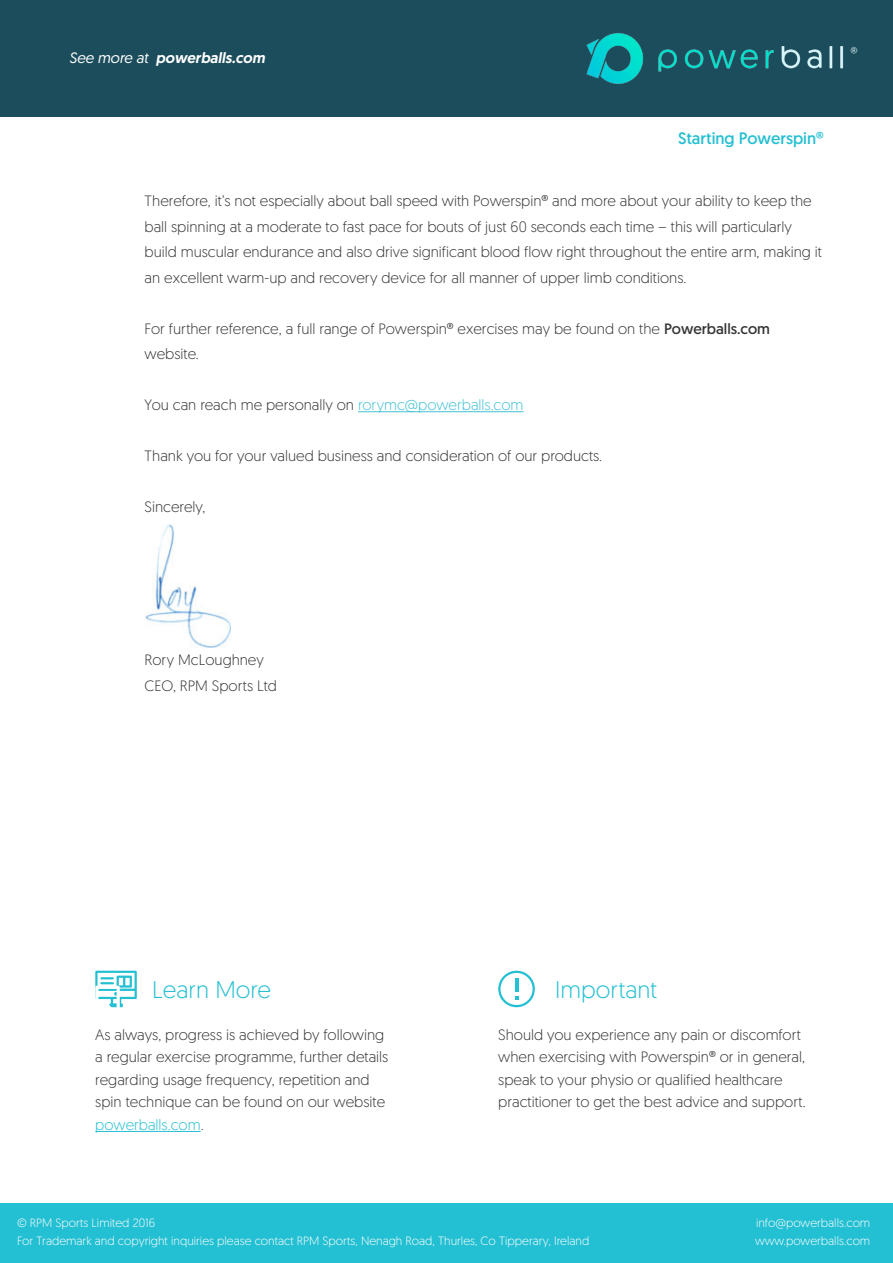
<style>
.page{position:relative;width:893px;height:1263px;background:#fff}
.page>*{position:absolute;margin:0;border:0;box-sizing:border-box;transform-origin:0 0}
.t1{font:300 24px "Geomanist";color:#23bfd2}
.t2{font:16.5px "Geomanist";color:#23bfd2}
.t3{font:300 15px/22.5px "Geomanist";color:#363536}
.t4{font:italic 500 15px "Geomanist";color:#fff}
.t5{font:300 12px/18px "Geomanist";color:#fff}
.s1{font-weight:400}
.s2{color:#40c2d4}
.s3{color:#23bfd2}
</style>
<div class="page">
<div style="left:0;top:0;width:893px;height:117px;background:#1c4d5c"></div>
<img style="left:586px;top:33px;width:272px;height:51px">
<div style="left:0;top:1203px;width:893px;height:60px;background:#23bfd2"></div>
<hr style="left:358px;top:411px;width:166px;height:1px;background:#40c2d4">
<hr style="left:95px;top:1131px;width:106px;height:1px;background:#23bfd2">
<svg style="left:498px;top:971px;width:37px;height:36px"></svg>
<svg style="left:95px;top:971px;width:42px;height:37px"></svg>
<img style="left:145px;top:525px;width:85px;height:123px">
<p class="t4" style="left:69px;top:48px;width:197px"><span class="s1">See more at</span> powerballs.com</p>
<p class="t2" style="left:678px;top:128px;width:147px">Starting Powerspin®</p>
<p class="t3" style="left:145px;top:188px;width:679px;line-height:25.5px">Therefore, it’s not especially about ball speed with Powerspin® and more about your ability to keep the ball spinning at a moderate to fast pace for bouts of just 60 seconds each time – this will particularly build muscular endurance and also drive significant blood flow right throughout the entire arm, making it an excellent warm-up and recovery device for all manner of upper limb conditions.</p>
<p class="t3" style="left:145px;top:315px;width:627px;line-height:25.5px">For further reference, a full range of Powerspin® exercises may be found on the <span class="s1">Powerballs.com </span>website.</p>
<p class="t3" style="left:145px;top:393px;width:380px">You can reach me personally on <span class="s2">rorymc@powerballs.com</span></p>
<p class="t3" style="left:145px;top:444px;width:459px">Thank you for your valued business and consideration of our products.</p>
<p class="t3" style="left:145px;top:495px;width:62px">Sincerely,</p>
<p class="t3" style="left:145px;top:647px;width:134px;line-height:25.5px">Rory McLoughney<br>CEO, RPM Sports Ltd</p>
<h1 class="t1" style="left:152px;top:974px;width:121px">Learn More</h1>
<h1 class="t1" style="left:555px;top:974px;width:103px">Important</h1>
<p class="t3" style="left:95px;top:1023px;width:295px">As always, progress is achieved by following a regular exercise programme, further details regarding usage frequency, repetition and spin technique can be found on our website <span class="s3">powerballs.com</span>.</p>
<p class="t3" style="left:498px;top:1023px;width:309px">Should you experience any pain or discomfort when exercising with Powerspin® or in general, speak to your physio or qualified healthcare practitioner to get the best advice and support.</p>
<p class="t5" style="left:17px;top:1213px;width:574px">© RPM Sports Limited 2016<br>For Trademark and copyright inquiries please contact RPM Sports, Nenagh Road, Thurles, Co Tipperary, Ireland</p>
<p class="t5" style="left:755px;top:1213px;width:117px">info@powerballs.com www.powerballs.com</p>
</div>
